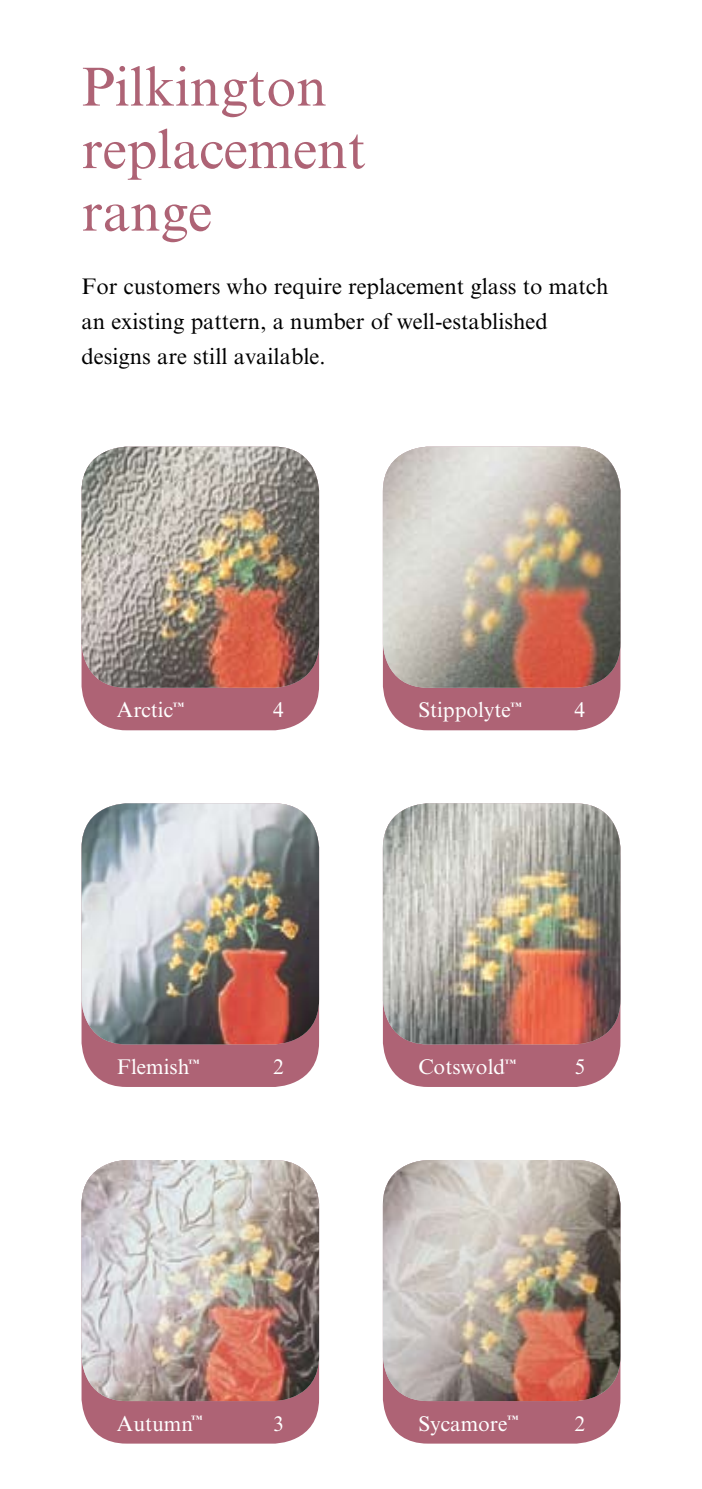
<style>
.page{position:relative;width:702px;height:1489px;background:#fff}
.page>*{position:absolute;margin:0;border:0;box-sizing:border-box;transform-origin:0 0}
.t1{font:55px/62.5px "Times NRMT";color:#ae6375}
.t2{font:22.5px/35px "Times NRMT";color:#000}
.t3{font:21.25px "Times NRMT";color:#fff}
</style>
<div class="page">
<div style="left:81px;top:446px;width:238px;height:284px;background:#ae6375;border-radius:45px"></div>
<img style="left:81px;top:446px;width:238px;height:241px">
<div style="left:383px;top:446px;width:237px;height:284px;background:#ae6375;border-radius:45px"></div>
<img style="left:383px;top:446px;width:237px;height:241px">
<div style="left:81px;top:803px;width:238px;height:283px;background:#ae6375;border-radius:45px"></div>
<img style="left:81px;top:803px;width:238px;height:241px">
<div style="left:383px;top:803px;width:237px;height:283px;background:#ae6375;border-radius:45px"></div>
<img style="left:383px;top:803px;width:237px;height:241px">
<div style="left:81px;top:1159px;width:238px;height:284px;background:#ae6375;border-radius:45px"></div>
<img style="left:81px;top:1159px;width:238px;height:241px">
<div style="left:383px;top:1159px;width:237px;height:284px;background:#ae6375;border-radius:45px"></div>
<img style="left:383px;top:1159px;width:237px;height:241px">
<h1 class="t1" style="left:81px;top:56px;width:286px">Pilkington replacement range</h1>
<p class="t2" style="left:81px;top:269px;width:528px">For customers who require replacement glass to match an existing pattern, a number of well-established designs are still available.</p>
<p class="t3" style="left:117px;top:698px;width:68px">Arctic<sup>™</sup></p>
<p class="t3" style="left:273px;top:698px;width:12px">4</p>
<p class="t3" style="left:418px;top:698px;width:105px">Stippolyte<sup>™</sup></p>
<p class="t3" style="left:574px;top:698px;width:12px">4</p>
<p class="t3" style="left:117px;top:1054px;width:84px">Flemish<sup>™</sup></p>
<p class="t3" style="left:273px;top:1054px;width:12px">2</p>
<p class="t3" style="left:418px;top:1054px;width:99px">Cotswold<sup>™</sup></p>
<p class="t3" style="left:574px;top:1054px;width:12px">5</p>
<p class="t3" style="left:117px;top:1410px;width:87px">Autumn<sup>™</sup></p>
<p class="t3" style="left:273px;top:1410px;width:12px">3</p>
<p class="t3" style="left:418px;top:1410px;width:101px">Sycamore<sup>™</sup></p>
<p class="t3" style="left:574px;top:1410px;width:12px">2</p>
</div>
